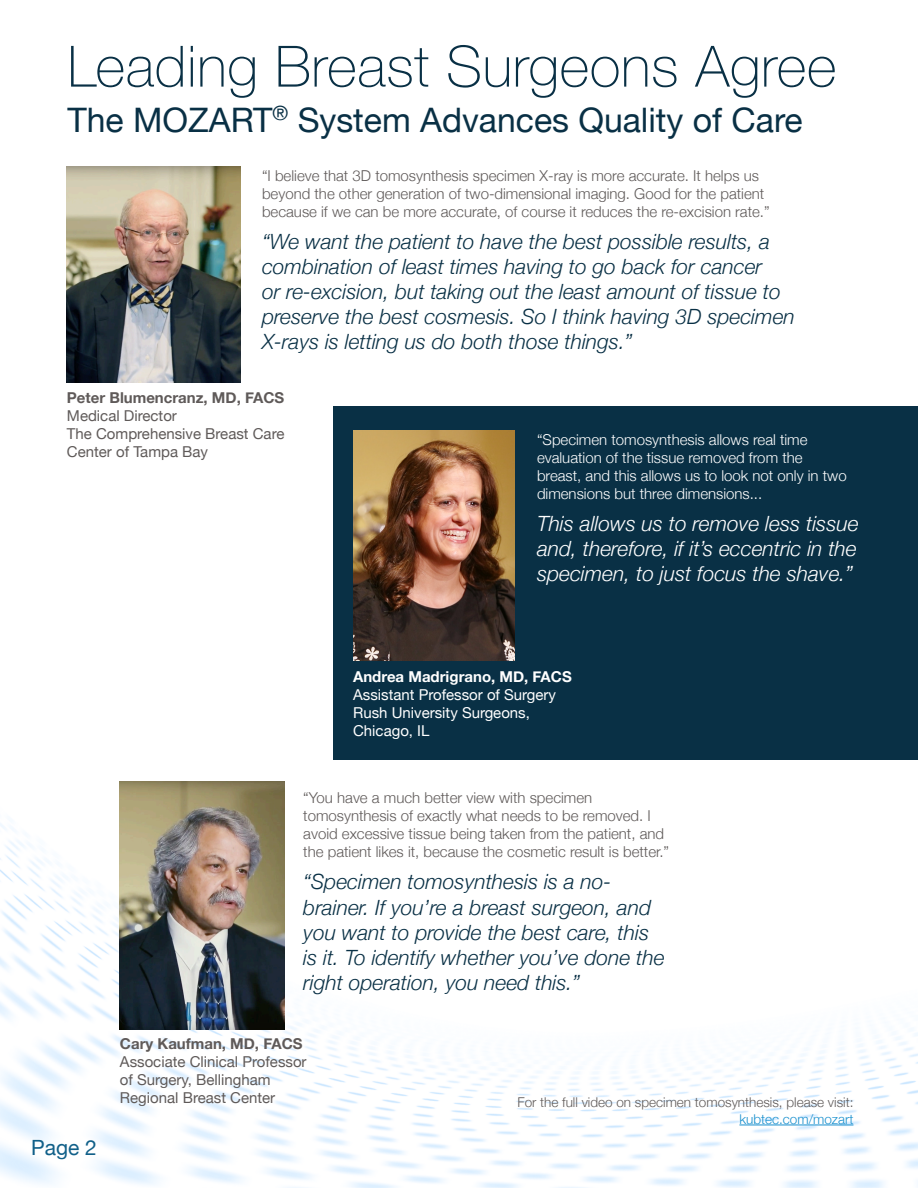
<style>
.page{position:relative;width:918px;height:1188px;background:#fff}
.page>*{position:absolute;margin:0;border:0;box-sizing:border-box;transform-origin:0 0}
.t1{font:100 57px "Helvetica Neue";letter-spacing:.01em;color:#093045}
.t2{font:33.75px "Helvetica Neue";color:#093045}
.t3{font:italic 300 21px/25.2px "Helvetica Neue";color:#093045}
.t4{font:italic 300 21px/25.2px "Helvetica Neue";color:#fff;text-align:justify}
.Sub_Heading{font:21px "Helvetica Neue";color:#116089}
.t5{font:300 15px/18px "Helvetica Neue";color:#5f5a59}
.t6{font:300 15px/18px "Helvetica Neue";color:#fff}
.t7{font:15px/18px "Helvetica Neue";color:#5f5a59}
.t8{font:15px/18px "Helvetica Neue";color:#fff}
.t9{font:700 15px "Helvetica Neue";color:#5f5a59}
.t10{font:700 15px "Helvetica Neue";color:#fff}
.Intro_Paragraph{font:300 13.5px/16.2px "Helvetica Neue";color:#5f5a59;text-align:right}
.s1{color:#1990ce}
</style>
<div class="page">
<img style="left:0;top:619px;width:918px;height:569px">
<div style="left:334px;top:406px;width:584px;height:354px;background:#093045"></div>
<img style="left:353px;top:431px;width:162px;height:229px">
<img style="left:67px;top:166px;width:173px;height:216px">
<img style="left:120px;top:782px;width:164px;height:247px">
<hr style="left:739px;top:1125px;width:114px;height:1px;background:#1990ce">
<p class="t1" style="left:68px;top:23px;width:771px">Leading Breast Surgeons Agree</p>
<p class="t2" style="left:68px;top:95px;width:737px">The MOZART<sup>®</sup> System Advances Quality of Care</p>
<p class="t5" style="left:262px;top:165px;width:509px">“I believe that 3D tomosynthesis specimen X-ray is more accurate. It helps us beyond the other generation of two-dimensional imaging. Good for the patient because if we can be more accurate, of course it reduces the re-excision rate.”</p>
<p class="t3" style="left:262px;top:227px;width:534px">“We want the patient to have the best possible results, a combination of least times having to go back for cancer<br>or re-excision, but taking out the least amount of tissue to preserve the best cosmesis. So I think having 3D specimen X-rays is letting us do both those things.”</p>
<p class="t9" style="left:67px;top:386px;width:219px">Peter Blumencranz, MD, FACS</p>
<p class="t7" style="left:67px;top:408px;width:112px">Medical Director</p>
<p class="t7" style="left:67px;top:426px;width:219px">The Comprehensive Breast Care<br>Center of Tampa Bay</p>
<p class="t6" style="left:537px;top:430px;width:311px">“Specimen tomosynthesis allows real time evaluation of the tissue removed from the breast, and this allows us to look not only in two dimensions but three dimensions...</p>
<p class="t4" style="left:537px;top:510px;width:323px">This allows us to remove less tissue and, therefore, if it’s eccentric in the specimen, to just focus the shave.”</p>
<p class="t10" style="left:353px;top:665px;width:220px">Andrea Madrigrano, MD, FACS</p>
<p class="t8" style="left:353px;top:687px;width:204px">Assistant Professor of Surgery</p>
<p class="t8" style="left:353px;top:705px;width:178px">Rush University Surgeons,<br>Chicago, IL</p>
<p class="t5" style="left:303px;top:788px;width:367px">“You have a much better view with specimen tomosynthesis of exactly what needs to be removed. I avoid excessive tissue being taken from the patient, and the patient likes it, because the cosmetic result is better.”</p>
<p class="t3" style="left:303px;top:868px;width:363px">“Specimen tomosynthesis is a no&shy;brainer. If you’re a breast surgeon, and you want to provide the best care, this is it. To identify whether you’ve done the right operation, you need this.”</p>
<p class="Sub_Heading" style="left:31px;top:1132px;width:67px">Page 2</p>
<p class="t9" style="left:120px;top:1032px;width:184px">Cary Kaufman, MD, FACS</p>
<p class="t7" style="left:120px;top:1054px;width:188px">Associate Clinical Professor of Surgery, Bellingham<br>Regional Breast Center</p>
<p class="Intro_Paragraph" style="left:517px;top:1094px;width:338px">For the full video on specimen tomosynthesis, please visit: <span class="s1">kubtec.com/mozart</span></p>
</div>
